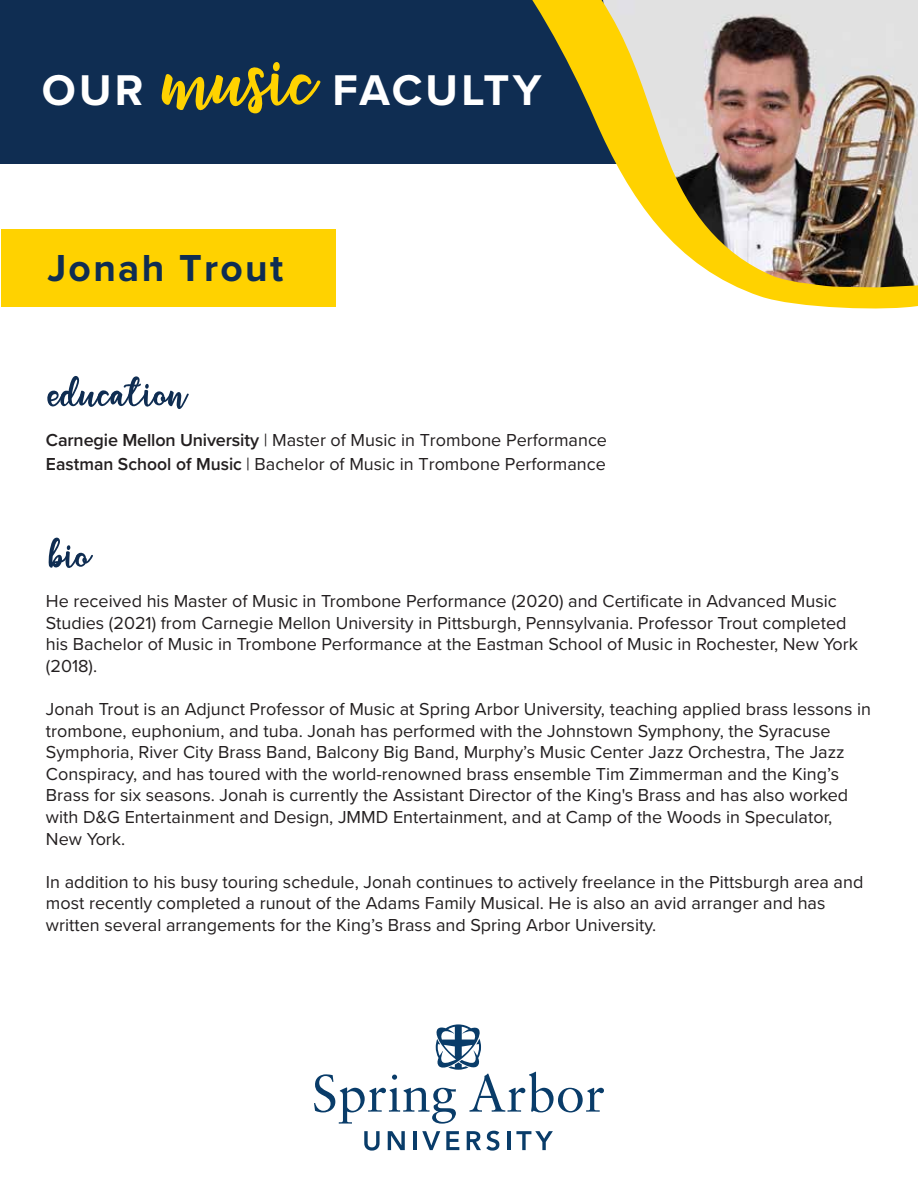
<style>
.page{position:relative;width:918px;height:1188px;background:#fff}
.page>*{position:absolute;margin:0;border:0;box-sizing:border-box;transform-origin:0 0}
.t1{font:129.3px "flashlight";color:#ffd200}
.t2{font:67.5px "flashlight";color:#0f2d52}
.t3{font:700 44.55px "Proxima Nova";letter-spacing:.075em;color:#fff}
.t4{font:700 39px "Proxima Nova";letter-spacing:.06em;color:#0f2d52}
.t5{font:18px/21.6px "Proxima Nova";color:#231f20}
.s1{font-weight:600}
</style>
<div class="page">
<div style="left:1px;top:229px;width:334px;height:77px;background:#ffd200"></div>
<svg style="left:364px;top:1131px;width:16px;height:20px"></svg>
<svg style="left:388px;top:1131px;width:17px;height:19px"></svg>
<hr style="left:413px;top:1131px;width:3px;height:19px;background:#093c69">
<svg style="left:422px;top:1131px;width:18px;height:19px"></svg>
<svg style="left:446px;top:1131px;width:13px;height:19px"></svg>
<svg style="left:467px;top:1131px;width:32px;height:20px"></svg>
<hr style="left:507px;top:1131px;width:3px;height:19px;background:#093c69">
<svg style="left:516px;top:1131px;width:37px;height:19px"></svg>
<svg style="left:314px;top:1024px;width:290px;height:100px"></svg>
<div style="left:0;top:0;width:918px;height:164px;background:#0f2d52"></div>
<img style="left:532px;top:0;width:386px;height:309px">
<h3 class="t3" style="left:42px;top:57px;width:103px">OUR</h3>
<h1 class="t1" style="left:165px;top:6px;width:154px">music</h1>
<h3 class="t3" style="left:333px;top:57px;width:211px">FACULTY</h3>
<h3 class="t4" style="left:47px;top:239px;width:237px">Jonah Trout</h3>
<h2 class="t2" style="left:48px;top:355px;width:140px">education</h2>
<p class="t5" style="left:46px;top:427px;width:563px;line-height:24.2px"><span class="s1">Carnegie Mellon University</span> | Master of Music in Trombone Performance<br><span class="s1">Eastman School of Music</span> | Bachelor of Music in Trombone Performance</p>
<h2 class="t2" style="left:49px;top:516px;width:44px">bio</h2>
<p class="t5" style="left:46px;top:589px;width:814px">He received his Master of Music in Trombone Performance (2020) and Certificate in Advanced Music Studies (2021) from Carnegie Mellon University in Pittsburgh, Pennsylvania. Professor Trout completed his Bachelor of Music in Trombone Performance at the Eastman School of Music in Rochester, New York (2018).</p>
<p class="t5" style="left:46px;top:697px;width:827px">Jonah Trout is an Adjunct Professor of Music at Spring Arbor University, teaching applied brass lessons in trombone, euphonium, and tuba. Jonah has performed with the Johnstown Symphony, the Syracuse Symphoria, River City Brass Band, Balcony Big Band, Murphy’s Music Center Jazz Orchestra, The Jazz Conspiracy, and has toured with the world-renowned brass ensemble Tim Zimmerman and the King’s Brass for six seasons. Jonah is currently the Assistant Director of the King's Brass and has also worked with D&amp;G Entertainment and Design, JMMD Entertainment, and at Camp of the Woods in Speculator, New York.</p>
<p class="t5" style="left:46px;top:870px;width:819px">In addition to his busy touring schedule, Jonah continues to actively freelance in the Pittsburgh area and most recently completed a runout of the Adams Family Musical. He is also an avid arranger and has written several arrangements for the King’s Brass and Spring Arbor University.</p>
</div>
